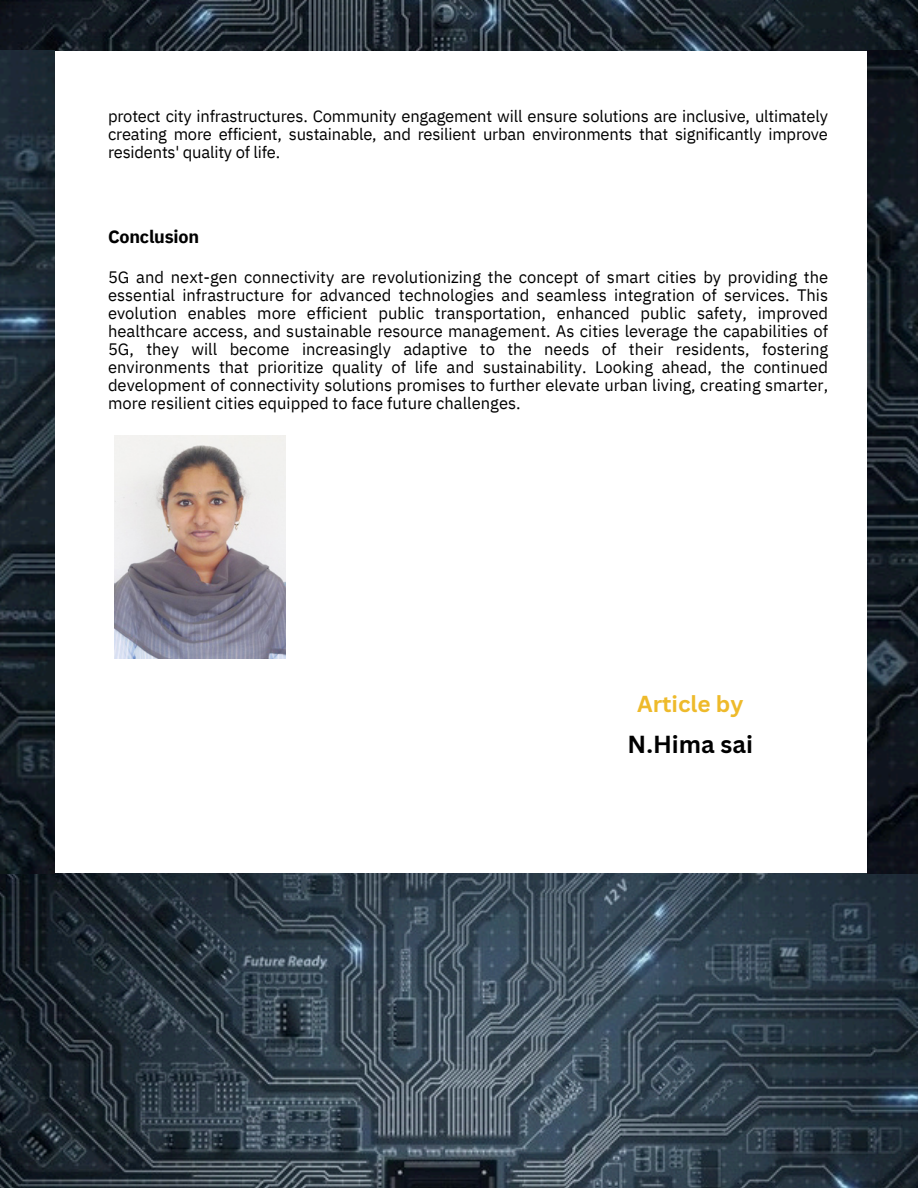
<style>
.page{position:relative;width:918px;height:1188px;background:#fff}
.page>*{position:absolute;margin:0;border:0;box-sizing:border-box;transform-origin:0 0}
.t1{font:700 24px "Canva Sans";color:#000}
.t2{font:700 22.5px "Canva Sans";color:#eeba2b}
.t3{font:700 18px "IBM Plex Sans";letter-spacing:-.015em;color:#000}
.t4{font:16.5px/18px "IBM Plex Sans";letter-spacing:-.005em;color:#000;text-align:justify}
</style>
<div class="page">
<img style="left:0;top:0;width:918px;height:50px">
<img style="left:0;top:874px;width:918px;height:314px">
<img style="left:0;top:50px;width:55px;height:824px">
<img style="left:868px;top:50px;width:50px;height:824px">
<img style="left:115px;top:436px;width:171px;height:222px">
<p class="t4" style="left:108px;top:106px;width:721px">protect city infrastructures. Community engagement will ensure solutions are inclusive, ultimately creating more efficient, sustainable, and resilient urban environments that significantly improve residents' quality of life.</p>
<h1 class="t3" style="left:108px;top:225px;width:93px">Conclusion</h1>
<h1 class="t4" style="left:108px;top:268px;width:722px">5G and next-gen connectivity are revolutionizing the concept of smart cities by providing the essential infrastructure for advanced technologies and seamless integration of services. This evolution enables more efficient public transportation, enhanced public safety, improved healthcare access, and sustainable resource management. As cities leverage the capabilities of 5G, they will become increasingly adaptive to the needs of their residents, fostering environments that prioritize quality of life and sustainability. Looking ahead, the continued development of connectivity solutions promises to further elevate urban living, creating smarter, more resilient cities equipped to face future challenges.</h1>
<p class="t2" style="left:637px;top:688px;width:108px">Article by</p>
<p class="t1" style="left:628px;top:727px;width:127px">N.Hima sai</p>
</div>
